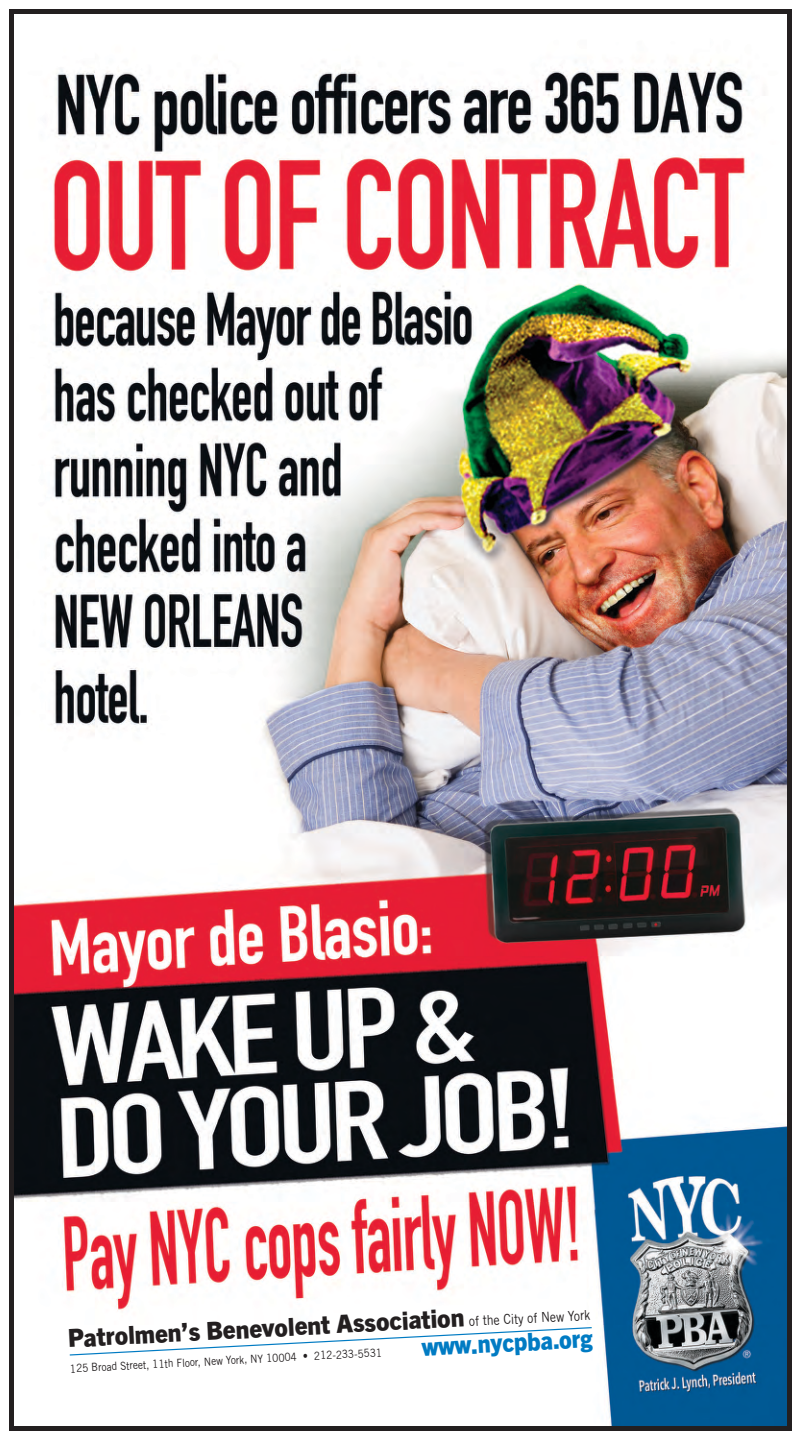
<style>
.page{position:relative;width:801px;height:1440px;background:#fff}
.page>*{position:absolute;margin:0;border:0;box-sizing:border-box;transform-origin:0 0}
.t1{font:800 25px "Trade Gothic Next LT Pro";color:#007bc3;scale:.93 1}
.t2{font:800 24.9px "Trade Gothic Next LT Pro";color:#231f20}
.t3{font:13.7px "Trade Gothic";color:#231f20;scale:.89 1}
.t4{font:11.2px "Trade Gothic";color:#231f20;scale:.9 1}
</style>
<div class="page">
<img style="left:15px;top:65px;width:771px;height:1360px">
<div style="left:9px;top:9px;width:783px;height:1422px;border:5px solid #231f20"></div>
<svg style="left:70px;top:1327px;width:522px;height:29px"></svg>
<h2 class="t2" style="left:67px;top:1324px;width:398px;rotate:-3deg">Patrolmen’s Benevolent Association</h2>
<p class="t4" style="left:70px;top:1365px;width:349px;rotate:-3deg">125 Broad Street, 11th Floor, New York, NY 10004 • 212-233-5531</p>
<p class="t3" style="left:469px;top:1316px;width:138px;rotate:-3deg">of the City of New York</p>
<h1 class="t1" style="left:421px;top:1333px;width:185px;rotate:-3deg">www.nycpba.org</h1>
</div>
